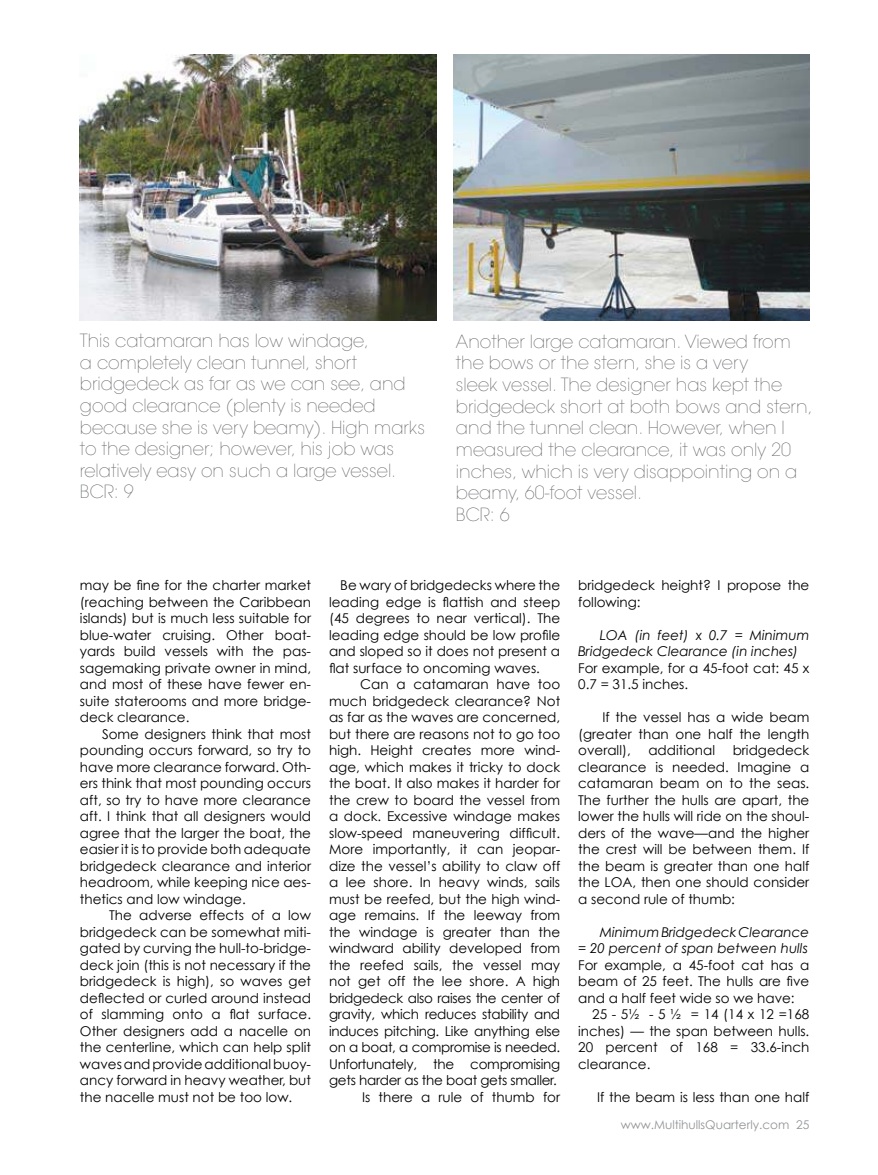
<style>
.page{position:relative;width:878px;height:1175px;background:#fff}
.page>*{position:absolute;margin:0;border:0;box-sizing:border-box;transform-origin:0 0}
.t1{font:200 18px/21.6px "Avant Garde";color:#626367}
.t2{font:13.5px/16.5px "Century Gothic";color:#000;text-align:justify}
.t3{font:italic 13.5px/16.5px "Century Gothic";color:#000}
.t4{font:12px "Century Gothic";color:#929497}
</style>
<div class="page">
<img style="left:80px;top:54px;width:356px;height:266px">
<img style="left:453px;top:54px;width:356px;height:267px">
<p class="t1" style="left:80px;top:332px;width:346px">This catamaran has low windage,<br>a completely clean tunnel, short bridgedeck as far as we can see, and good clearance (plenty is needed because she is very beamy). High marks to the designer; however, his job was relatively easy on such a large vessel.<br>BCR: 9</p>
<p class="t1" style="left:456px;top:333px;width:358px">Another large catamaran. Viewed from the bows or the stern, she is a very<br>sleek vessel. The designer has kept the bridgedeck short at both bows and stern, and the tunnel clean. However, when I measured the clearance, it was only 20 inches, which is very disappointing on a beamy, 60-foot vessel.<br>BCR: 6</p>
<p class="t2" style="left:80px;top:577px;width:233px">may be fine for the charter market (reaching between the caribbean islands) but is much less suitable for blue-water cruising. Other boat&shy;yards build vessels with the pas&shy;sagemaking private owner in mind, and most of these have fewer en&shy;suite staterooms and more bridge&shy;deck clearance.</p>
<p class="t2" style="left:80px;top:727px;width:233px;text-indent:22px">Some designers think that most pounding occurs forward, so try to have more clearance forward. Oth&shy;ers think that most pounding occurs aft, so try to have more clearance aft. I think that all designers would agree that the larger the boat, the easier it is to provide both adequate bridgedeck clearance and interior headroom, while keeping nice aes&shy;thetics and low windage.</p>
<p class="t2" style="left:80px;top:908px;width:233px;text-indent:29px">The adverse effects of a low bridgedeck can be somewhat miti&shy;gated by curving the hull-to-bridge&shy;deck join (this is not necessary if the bridgedeck is high), so waves get deflected or curled around instead of slamming onto a flat surface.<br>Other designers add a nacelle on the centerline, which can help split waves and provide additional buoy&shy;ancy forward in heavy weather, but the nacelle must not be too low.</p>
<p class="t2" style="left:329px;top:578px;width:233px;text-indent:11px">Be wary of bridgedecks where the leading edge is flattish and steep (45 degrees to near vertical). The leading edge should be low profile and sloped so it does not present a flat surface to oncoming waves.</p>
<p class="t2" style="left:329px;top:677px;width:233px;text-align:right">can a catamaran have too much bridgedeck clearance? Not as far as the waves are concerned, but there are reasons not to go too high. Height creates more wind&shy;age, which makes it tricky to dock the boat. It also makes it harder for the crew to board the vessel from a dock. excessive windage makes slow-speed maneuvering difficult.<br>More importantly, it can jeopar&shy;dize the vessel’s ability to claw off a lee shore. In heavy winds, sails must be reefed, but the high wind&shy;age remains. If the leeway from the windage is greater than the windward ability developed from the reefed sails, the vessel may not get off the lee shore. a high bridgedeck also raises the center of gravity, which reduces stability and induces pitching. like anything else on a boat, a compromise is needed.<br>Unfortunately, the compromising gets harder as the boat gets smaller.<br>Is there a rule of thumb for</p>
<p class="t2" style="left:578px;top:578px;width:232px">bridgedeck height? I propose the following:</p>
<p class="t3" style="left:578px;top:627px;width:232px;text-indent:22px">LOA (in feet) x 0.7 = Minimum<br>Bridgedeck Clearance (in inches)</p>
<p class="t2" style="left:578px;top:660px;width:232px">For example, for a 45-foot cat: 45 x<br>0.7 = 31.5 inches.</p>
<p class="t2" style="left:578px;top:710px;width:233px;text-indent:24px">If the vessel has a wide beam (greater than one half the length overall),</p>
<p class="t2" style="left:578px;top:743px;width:233px;text-indent:154px">bridgedeck clearance is needed. Imagine a catamaran beam on to the seas.<br>The further the hulls are apart, the lower the hulls will ride on the shoul&shy;ders of the wave—and the higher the crest will be between them. If the beam is greater than one half the lOa, then one should consider a second rule of thumb:</p>
<p class="t3" style="left:578px;top:924px;width:232px;text-align:right">Minimum Bridgedeck Clearance<br>= 20 percent of span between hulls</p>
<p class="t2" style="left:578px;top:957px;width:232px">For example, a 45-foot cat has a beam of 25 feet. The hulls are five and a half feet wide so we have:</p>
<p class="t2" style="left:578px;top:1007px;width:232px;text-indent:14px">25 - 5½ - 5 ½ = 14 (14 x 12 =168 inches) — the span between hulls.<br>20 percent of 168 = 33.6-inch clearance.</p>
<p class="t2" style="left:597px;top:1089px;width:214px">If the beam is less than one half</p>
<p class="t2" style="left:648px;top:743px;width:68px">additional</p>
<p class="t4" style="left:620px;top:1120px;width:190px">www.MultihullsQuarterly.com 25</p>
</div>
